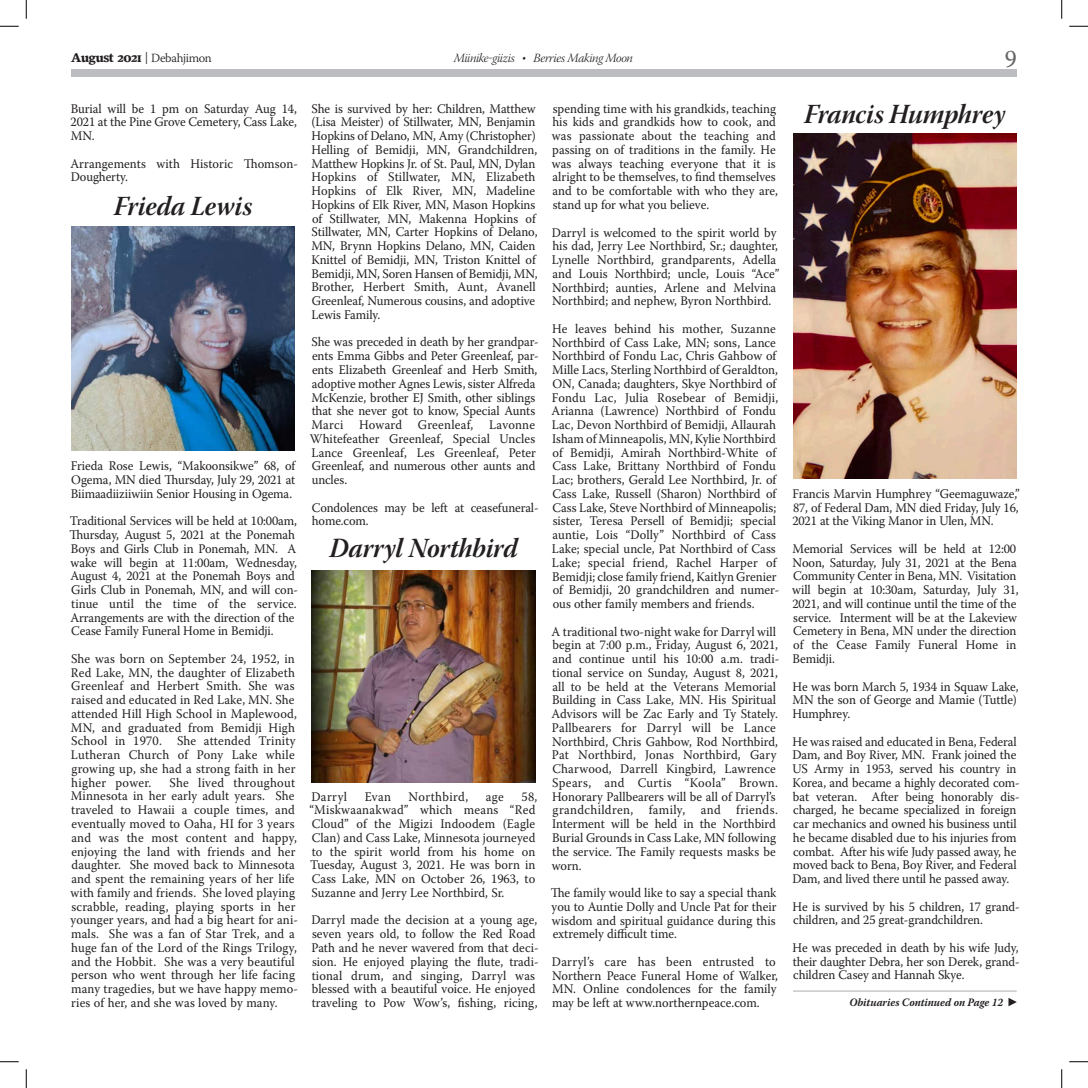
<style>
.page{position:relative;width:1088px;height:1088px;background:#fff}
.page>*{position:absolute;margin:0;border:0;box-sizing:border-box;transform-origin:0 0}
.obit_Name{font:27.5px "Warnock Pro Bold It Subh";letter-spacing:-.01em;color:#231f20;scale:.95 1}
.t1{font:25px "Warnock Pro";color:#636366;scale:.95 1}
.Main_Text{font:13.12px/13.8px "Warnock Pro";color:#231f20;scale:.95 1}
.Main_Text-2{font:13.12px "Warnock Pro";letter-spacing:.03em;color:#231f20;scale:.95 1}
.t2{font:12.5px "Warnock Pro Light It Subh";letter-spacing:-.025em;color:#231f20}
.t3{font:300 12.5px "Warnock Pro";letter-spacing:-.025em;color:#231f20}
.Main_Text-3{font:italic 700 11.25px "Warnock Pro";letter-spacing:-.01em;color:#231f20;scale:.95 1}
.s1{font-family:"Poynter Text";font-weight:700}
</style>
<div class="page">
<div style="left:71px;top:70px;width:945px;height:7px;background:#bcbdc0"></div>
<hr style="left:793px;top:990px;width:223px;height:1px;background:#bcbdc0">
<svg style="left:1008px;top:998px;width:8px;height:8px"></svg>
<img style="left:312px;top:570px;width:223px;height:212px">
<img style="left:71px;top:226px;width:224px;height:224px">
<img style="left:793px;top:133px;width:223px;height:345px">
<svg style="left:0;top:25px;width:19px;height:2px"></svg>
<svg style="left:1069px;top:25px;width:19px;height:2px"></svg>
<svg style="left:0;top:1061px;width:19px;height:1px"></svg>
<svg style="left:1069px;top:1061px;width:19px;height:1px"></svg>
<svg style="left:25px;top:0;width:2px;height:19px"></svg>
<svg style="left:25px;top:1069px;width:2px;height:19px"></svg>
<svg style="left:1061px;top:0;width:1px;height:19px"></svg>
<svg style="left:1061px;top:1069px;width:1px;height:19px"></svg>
<p class="t3" style="left:71px;top:50px;width:142px"><span class="s1">August 2021</span> | Debahjimon</p>
<h2 class="t1" style="left:1004px;top:44px;width:14px">9</h2>
<p class="t2" style="left:453px;top:51px;width:181px">Miinike-giizis • Berries Making Moon</p>
<p class="Main_Text" style="left:71px;top:101px;width:240px;text-align:justify">Burial will be 1 pm on Saturday Aug 14, 2021 at the Pine Grove Cemetery, Cass Lake, MN.</p>
<p class="Main_Text" style="left:70px;top:156px;width:241px">Arrangements with Historic Thomson-<br>Dougherty.</p>
<p class="obit_Name" style="left:114px;top:190px;width:147px">Frieda Lewis</p>
<p class="Main_Text" style="left:71px;top:459px;width:238px;text-align:justify">Frieda Rose Lewis, “Makoonsikwe” 68, of Ogema, MN died Thursday, July 29, 2021 at Biimaadiiziiwiin Senior Housing in Ogema.</p>
<p class="Main_Text" style="left:70px;top:514px;width:242px">Traditional Services will be held at 10:00am, Thursday, August 5, 2021 at the Ponemah Boys and Girls Club in Ponemah, MN. A wake will begin at 11:00am, Wednesday, August 4, 2021 at the Ponemah Boys and Girls Club in Ponemah, MN, and will con&shy;tinue until the time of the service.<br>Arrangements are with the direction of the Cease Family Funeral Home in Bemidji.</p>
<p class="Main_Text" style="left:71px;top:651px;width:239px">She was born on September 24, 1952, in Red Lake, MN, the daughter of Elizabeth Greenleaf and Herbert Smith. She was raised and educated in Red Lake, MN. She attended Hill High School in Maplewood, MN, and graduated from Bemidji High School in 1970. She attended Trinity Lutheran Church of Pony Lake while growing up, she had a strong faith in her higher power.</p>
<p class="Main_Text" style="left:70px;top:775px;width:241px;text-indent:99px">She lived throughout Minnesota in her early adult years. She traveled to Hawaii a couple times, and eventually moved to Oaha, HI for 3 years and was the most content and happy, enjoying the land with friends and her daughter. She moved back to Minnesota and spent the remaining years of her life with family and friends. She loved playing scrabble, reading, playing sports in her younger years, and had a big heart for ani&shy;mals. She was a fan of Star Trek, and a huge fan of the Lord of the Rings Trilogy, and the Hobbit. She was a very beautiful person who went through her life facing many tragedies, but we have happy memo&shy;ries of her, and she was loved by many.</p>
<p class="Main_Text" style="left:311px;top:101px;width:239px">She is survived by her: Children, Matthew (Lisa Meister) of Stillwater, MN, Benjamin Hopkins of Delano, MN, Amy (Christopher)<br>Helling of Bemidji, MN, Grandchildren, Matthew Hopkins Jr. of St. Paul, MN, Dylan Hopkins of Stillwater, MN, Elizabeth Hopkins of Elk River, MN, Madeline Hopkins of Elk River, MN, Mason Hopkins of Stillwater, MN, Makenna Hopkins of Stillwater, MN, Carter Hopkins of Delano, MN, Brynn Hopkins Delano, MN, Caiden Knittel of Bemidji, MN, Triston Knittel of Bemidji, MN, Soren Hansen of Bemidji, MN, Brother, Herbert Smith, Aunt, Avanell Greenleaf, Numerous cousins, and adoptive Lewis Family.</p>
<p class="Main_Text" style="left:310px;top:335px;width:242px">She was preceded in death by her grandpar&shy;ents Emma Gibbs and Peter Greenleaf, par&shy;ents Elizabeth Greenleaf and Herb Smith, adoptive mother Agnes Lewis, sister Alfreda McKenzie, brother EJ Smith, other siblings that she never got to know, Special Aunts Marci Howard Greenleaf, Lavonne Whitefeather Greenleaf, Special Uncles Lance Greenleaf, Les Greenleaf, Peter Greenleaf, and numerous other aunts and uncles.</p>
<p class="Main_Text" style="left:312px;top:500px;width:240px">Condolences may be left at ceasefuneral&shy;home.com.</p>
<p class="obit_Name" style="left:329px;top:531px;width:200px">Darryl Northbird</p>
<p class="Main_Text" style="left:311px;top:789px;width:39px">Darryl</p>
<p class="Main_Text" style="left:365px;top:789px;width:29px">Evan</p>
<p class="Main_Text-2" style="left:408px;top:788px;width:64px">Northbird,</p>
<p class="Main_Text" style="left:486px;top:789px;width:21px">age</p>
<p class="Main_Text" style="left:309px;top:789px;width:242px;text-indent:212px">58, “Miskwaanakwad” which means “Red<br>Cloud” of the Migizi Indoodem (Eagle<br>Clan) and Cass Lake, Minnesota journeyed to the spirit world from his home on<br>Tuesday, August 3, 2021. He was born in<br>Cass Lake, MN on October 26, 1963, to<br>Suzanne and Jerry Lee Northbird, Sr.</p>
<p class="Main_Text" style="left:311px;top:913px;width:241px">Darryl made the decision at a young age, seven years old, to follow the Red Road Path and he never wavered from that deci&shy;sion. He enjoyed playing the flute, tradi&shy;tional drum, and singing, Darryl was blessed with a beautiful voice. He enjoyed traveling to Pow Wow’s, fishing, ricing,</p>
<p class="Main_Text" style="left:551px;top:101px;width:240px">spending time with his grandkids, teaching his kids and grandkids how to cook, and was passionate about the teaching and passing on of traditions in the family. He was always teaching everyone that it is alright to be themselves, to find themselves and to be comfortable with who they are, stand up for what you believe.</p>
<p class="Main_Text" style="left:552px;top:225px;width:241px">Darryl is welcomed to the spirit world by his dad, Jerry Lee Northbird, Sr.; daughter, Lynelle Northbird, grandparents, Adella and Louis Northbird; uncle, Louis “Ace” Northbird; aunties, Arlene and Melvina Northbird; and nephew, Byron Northbird.</p>
<p class="Main_Text" style="left:551px;top:321px;width:241px">He leaves behind his mother, Suzanne Northbird of Cass Lake, MN; sons, Lance Northbird of Fondu Lac, Chris Gahbow of Mille Lacs, Sterling Northbird of Geraldton, ON, Canada; daughters, Skye Northbird of Fondu Lac, Julia Rosebear of Bemidji, Arianna (Lawrence) Northbird of Fondu Lac, Devon Northbird of Bemidji, Allaurah Isham of Minneapolis, MN, Kylie Northbird of Bemidji, Amirah Northbird-White of Cass Lake, Brittany Northbird of Fondu Lac; brothers, Gerald Lee Northbird, Jr. of Cass Lake, Russell (Sharon) Northbird of Cass Lake, Steve Northbird of Minneapolis; sister, Teresa Persell of Bemidji; special auntie, Lois “Dolly” Northbird of Cass Lake; special uncle, Pat Northbird of Cass Lake; special friend, Rachel Harper of Bemidji; close family friend, Kaitlyn Grenier of Bemidji, 20 grandchildren and numer&shy;ous other family members and friends.</p>
<p class="Main_Text" style="left:551px;top:624px;width:241px">A traditional two-night wake for Darryl will begin at 7:00 p.m., Friday, August 6, 2021, and continue until his 10:00 a.m. tradi&shy;tional service on Sunday, August 8, 2021, all to be held at the Veterans Memorial Building in Cass Lake, MN. His Spiritual Advisors will be Zac Early and Ty Stately.<br>Pallbearers for Darryl will be Lance Northbird, Chris Gahbow, Rod Northbird, Pat Northbird, Jonas Northbird, Gary Charwood, Darrell Kingbird, Lawrence Spears, and Curtis “Koola” Brown.<br>Honorary Pallbearers will be all of Darryl’s grandchildren, family, and friends.<br>Interment will be held in the Northbird Burial Grounds in Cass Lake, MN following the service. The Family requests masks be worn.</p>
<p class="Main_Text" style="left:550px;top:885px;width:239px;text-align:justify">The family would like to say a special thank you to Auntie Dolly and Uncle Pat for their wisdom and spiritual guidance during this extremely difficult time.</p>
<p class="Main_Text" style="left:552px;top:954px;width:239px">Darryl’s care has been entrusted to Northern Peace Funeral Home of Walker, MN. Online condolences for the family may be left at www.northernpeace.com.</p>
<p class="obit_Name" style="left:804px;top:97px;width:213px">Francis Humphrey</p>
<p class="Main_Text" style="left:792px;top:486px;width:241px;text-align:justify">Francis Marvin Humphrey “Geemaguwaze,” 87, of Federal Dam, MN died Friday, July 16, 2021 at the Viking Manor in Ulen, MN.</p>
<p class="Main_Text" style="left:792px;top:541px;width:240px">Memorial Services will be held at 12:00<br>Noon, Saturday, July 31, 2021 at the Bena Community Center in Bena, MN. Visitation will begin at 10:30am, Saturday, July 31, 2021, and will continue until the time of the service. Interment will be at the Lakeview Cemetery in Bena, MN under the direction of the Cease Family Funeral Home in Bemidji.</p>
<p class="Main_Text" style="left:792px;top:679px;width:239px">He was born March 5, 1934 in Squaw Lake,<br>MN the son of George and Mamie (Tuttle)<br>Humphrey.</p>
<p class="Main_Text" style="left:792px;top:734px;width:241px">He was raised and educated in Bena, Federal Dam, and Boy River, MN. Frank joined the US Army in 1953, served his country in Korea, and became a highly decorated com&shy;bat veteran. After being honorably dis&shy;charged, he became specialized in foreign car mechanics and owned his business until he became disabled due to his injuries from combat. After his wife Judy passed away, he moved back to Bena, Boy River, and Federal Dam, and lived there until he passed away.</p>
<p class="Main_Text" style="left:792px;top:899px;width:241px">He is survived by his 5 children, 17 grand&shy;children, and 25 great-grandchildren.</p>
<p class="Main_Text" style="left:792px;top:940px;width:241px;text-align:justify">He was preceded in death by his wife Judy, their daughter Debra, her son Derek, grand&shy;children Casey and Hannah Skye.</p>
<p class="Main_Text-3" style="left:849px;top:995px;width:163px">Obituaries Continued on Page 12</p>
</div>
